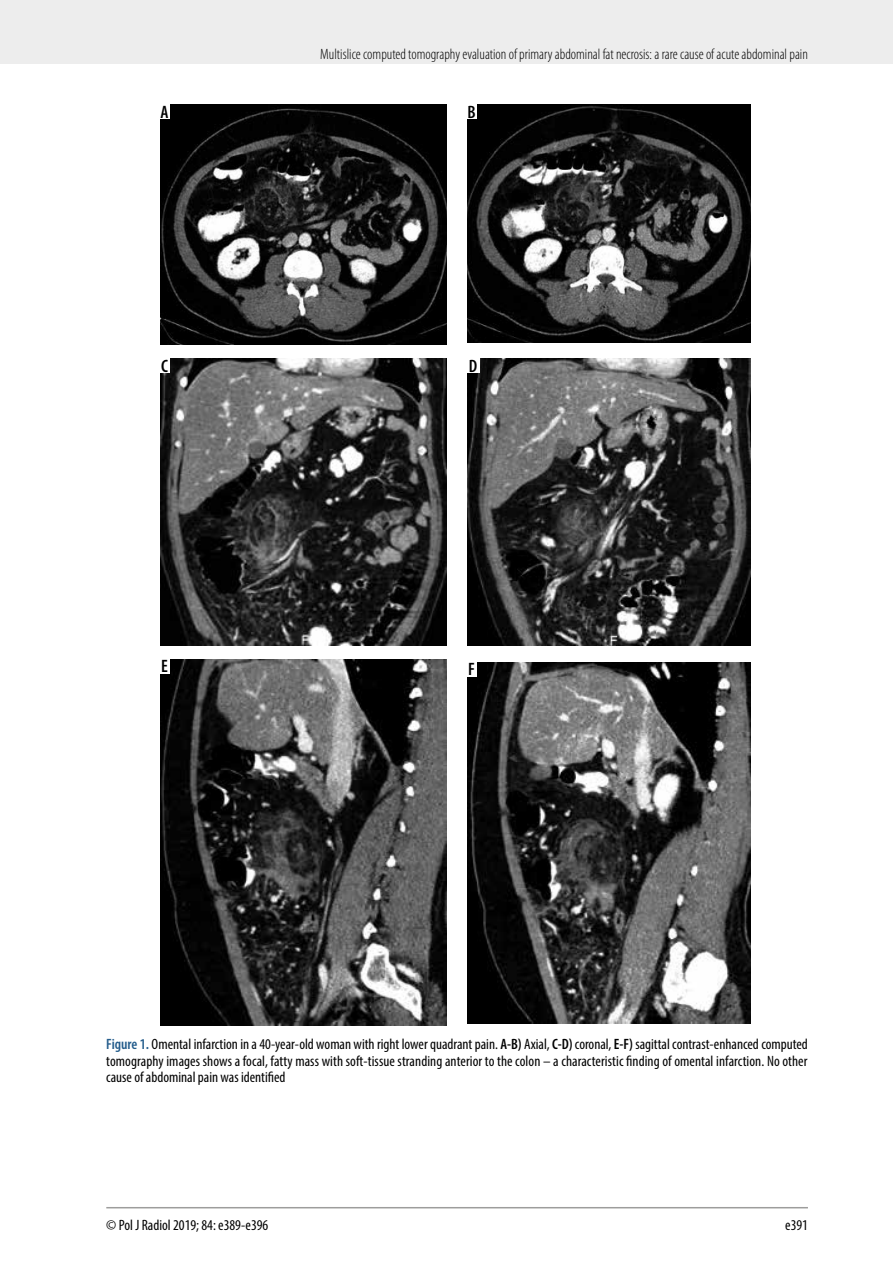
<style>
.page{position:relative;width:893px;height:1263px;background:#fff}
.page>*{position:absolute;margin:0;border:0;box-sizing:border-box;transform-origin:0 0}
.t1{font:600 condensed 18px "Myriad Pro";color:#000}
.t2{font:condensed 15px/16.5px "Myriad Pro";color:#000;text-align:justify}
.t3{font:300 condensed 15px "Myriad Pro";color:#000}
.s1{font-weight:600;color:#245d8c}
.s2{font-weight:600}
</style>
<div class="page">
<div style="left:0;top:0;width:893px;height:64px;background:#ededed"></div>
<hr style="left:106px;top:1207px;width:702px;height:1px;background:#9d9d9c">
<img style="left:161px;top:104px;width:285px;height:241px">
<img style="left:468px;top:104px;width:282px;height:239px">
<div style="left:160px;top:103px;width:9px;height:15px;background:#fff"></div>
<div style="left:467px;top:103px;width:9px;height:15px;background:#fff"></div>
<img style="left:161px;top:660px;width:285px;height:365px">
<img style="left:468px;top:662px;width:282px;height:361px">
<div style="left:160px;top:658px;width:9px;height:15px;background:#fff"></div>
<div style="left:467px;top:661px;width:9px;height:15px;background:#fff"></div>
<img style="left:161px;top:359px;width:285px;height:286px">
<img style="left:468px;top:359px;width:282px;height:286px">
<div style="left:160px;top:358px;width:9px;height:15px;background:#fff"></div>
<div style="left:467px;top:358px;width:12px;height:15px;background:#fff"></div>
<p class="t3" style="left:320px;top:45px;width:489px">Multislice computed tomography evaluation of primary abdominal fat necrosis: a rare cause of acute abdominal pain</p>
<p class="t1" style="left:161px;top:101px;width:10px">A</p>
<p class="t1" style="left:467px;top:101px;width:10px">B</p>
<p class="t1" style="left:161px;top:355px;width:8px">C</p>
<p class="t1" style="left:469px;top:355px;width:10px">D</p>
<p class="t1" style="left:161px;top:655px;width:8px">E</p>
<p class="t1" style="left:468px;top:658px;width:8px">F</p>
<p class="t2" style="left:106px;top:1036px;width:703px"><span class="s1">Figure 1.</span> Omental infarction in a 40-year-old woman with right lower quadrant pain. <span class="s2">A-B)</span> Axial, <span class="s2">C-D)</span> coronal, <span class="s2">E-F)</span> sagittal contrast-enhanced computed tomography images shows a focal, fatty mass with soft-tissue stranding anterior to the colon – a characteristic finding of omental infarction. No other cause of abdominal pain was identified</p>
<p class="t2" style="left:106px;top:1216px;width:164px">© Pol J Radiol 2019; 84: e389-e396</p>
<p class="t2" style="left:785px;top:1216px;width:24px">e391</p>
</div>
